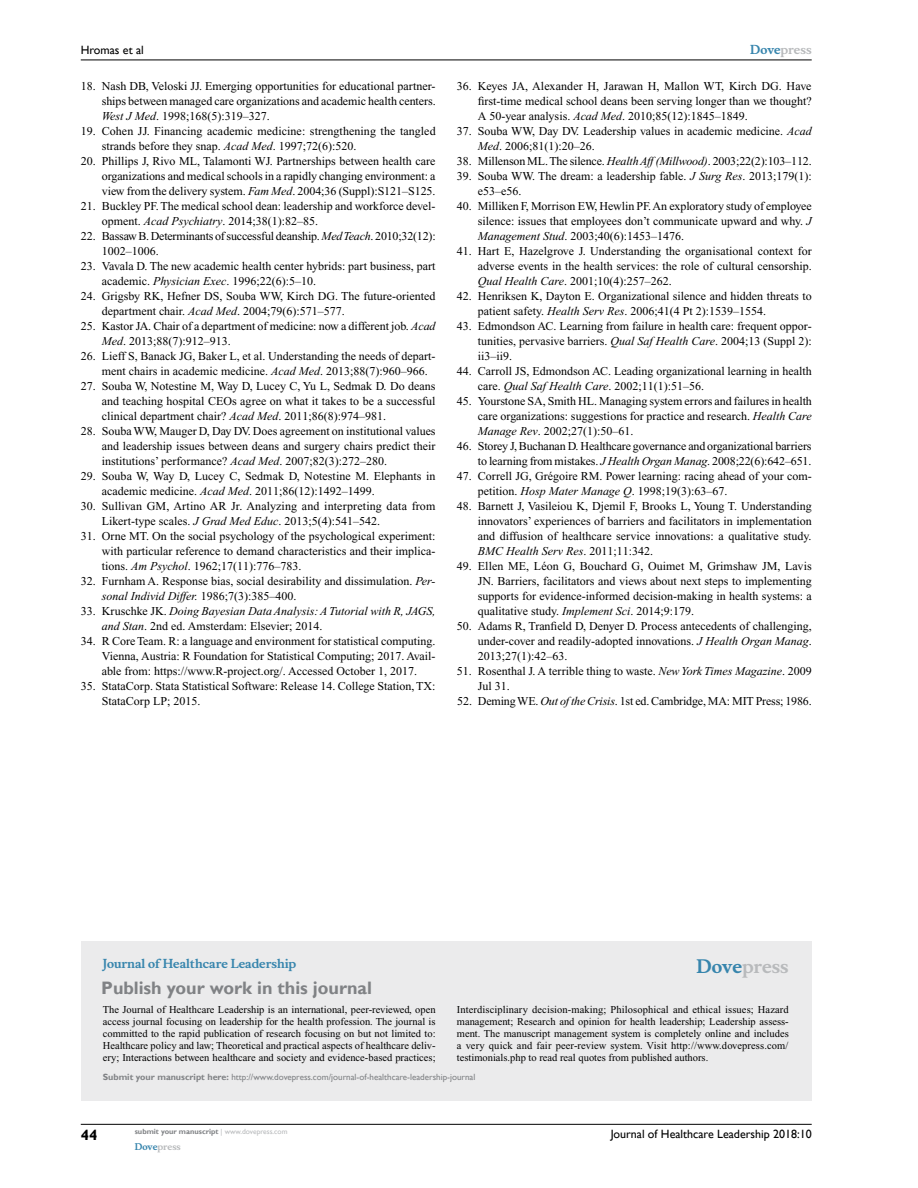
<style>
.page{position:relative;width:918px;height:1188px;background:#fff}
.page>*{position:absolute;margin:0;border:0;box-sizing:border-box;transform-origin:0 0}
.t1{font:700 18px "Gill Sans";color:#808285}
.t2{font:700 18px "Musee";color:#b8babc}
.t3{font:700 15px "Gill Sans";color:#000}
.t4{font:12px/15px "Times New Roman";color:#000}
.t5{font:italic 12px/15px "Times New Roman";color:#000}
.t6{font:12px "Gill Sans";color:#000}
.t7{font:700 12px "Musee";color:#3785ad}
.t8{font:700 12px "Musee";color:#b8babc}
.t9{font:10.5px/12px "Times New Roman";color:#000;text-align:justify}
.t10{font:9px "Gill Sans";color:#808285}
.t11{font:700 9px "Musee";color:#b8babc}
.t12{font:700 7.5px "Gill Sans";color:#808285}
.s1{font-style:italic}
.s2{font-style:normal}
.s3{color:#3785ad}
.s4{font-weight:700}
.s5{font-weight:400;color:#b8babc}
</style>
<div class="page">
<div style="left:81px;top:941px;width:731px;height:160px;background:#ebebec"></div>
<hr style="left:81px;top:1124px;width:731px;height:1px;background:#000">
<hr style="left:81px;top:60px;width:731px;height:1px;background:#000">
<p class="t6" style="left:81px;top:43px;width:64px">Hromas et al</p>
<p class="t4" style="left:102px;top:79px;width:335px;text-align:justify;text-indent:-21px">18. Nash DB, Veloski JJ. Emerging opportunities for educational partner&shy;ships between managed care organizations and academic health centers.<br><span class="s1">West J Med</span>. 1998;168(5):319–327.</p>
<p class="t4" style="left:102px;top:124px;width:335px;text-indent:-21px">19. Cohen JJ. Financing academic medicine: strengthening the tangled strands before they snap. <span class="s1">Acad Med</span>. 1997;72(6):520.</p>
<p class="t4" style="left:102px;top:154px;width:335px;text-align:justify;text-indent:-21px">20. Phillips J, Rivo ML, Talamonti WJ. Partnerships between health care organizations and medical schools in a rapidly changing environment: a view from the delivery system. <span class="s1">Fam Med</span>. 2004;36 (Suppl):S121–S125.</p>
<p class="t4" style="left:102px;top:199px;width:335px;text-indent:-21px">21. Buckley PF. The medical school dean: leadership and workforce devel&shy;opment. <span class="s1">Acad Psychiatry</span>. 2014;38(1):82–85.</p>
<p class="t4" style="left:102px;top:229px;width:335px;text-indent:-21px">22. Bassaw B. Determinants of successful deanship. <span class="s1">Med Teach</span>. 2010;32(12):<br>1002–1006.</p>
<p class="t4" style="left:102px;top:259px;width:335px;text-indent:-21px">23. Vavala D. The new academic health center hybrids: part business, part academic. <span class="s1">Physician Exec</span>. 1996;22(6):5–10.</p>
<p class="t4" style="left:102px;top:289px;width:335px;text-indent:-21px">24. Grigsby RK, Hefner DS, Souba WW, Kirch DG. The future-oriented department chair. <span class="s1">Acad Med</span>. 2004;79(6):571–577.</p>
<p class="t4" style="left:102px;top:319px;width:335px;text-indent:-21px">25. Kastor JA. Chair of a department of medicine: now a different job. <span class="s1">Acad<br>Med</span>. 2013;88(7):912–913.</p>
<p class="t4" style="left:102px;top:349px;width:335px;text-indent:-21px">26. Lieff S, Banack JG, Baker L, et al. Understanding the needs of depart&shy;ment chairs in academic medicine. <span class="s1">Acad Med</span>. 2013;88(7):960–966.</p>
<p class="t4" style="left:102px;top:379px;width:335px;text-align:justify;text-indent:-21px">27. Souba W, Notestine M, Way D, Lucey C, Yu L, Sedmak D. Do deans and teaching hospital CEOs agree on what it takes to be a successful clinical department chair? <span class="s1">Acad Med</span>. 2011;86(8):974–981.</p>
<p class="t4" style="left:102px;top:424px;width:335px;text-align:justify;text-indent:-21px">28. Souba WW, Mauger D, Day DV. Does agreement on institutional values and leadership issues between deans and surgery chairs predict their institutions’ performance? <span class="s1">Acad Med</span>. 2007;82(3):272–280.</p>
<p class="t4" style="left:102px;top:469px;width:335px;text-indent:-21px">29. Souba W, Way D, Lucey C, Sedmak D, Notestine M. Elephants in academic medicine. <span class="s1">Acad Med</span>. 2011;86(12):1492–1499.</p>
<p class="t4" style="left:102px;top:499px;width:335px;text-indent:-21px">30. Sullivan GM, Artino AR Jr. Analyzing and interpreting data from<br>Likert-type scales. <span class="s1">J Grad Med Educ</span>. 2013;5(4):541–542.</p>
<p class="t4" style="left:102px;top:529px;width:335px;text-align:justify;text-indent:-21px">31. Orne MT. On the social psychology of the psychological experiment: with particular reference to demand characteristics and their implica&shy;tions. <span class="s1">Am Psychol</span>. 1962;17(11):776–783.</p>
<p class="t4" style="left:102px;top:574px;width:335px;text-indent:-21px">32. Furnham A. Response bias, social desirability and dissimulation. <span class="s1">Per&shy;sonal Individ Differ.</span> 1986;7(3):385–400.</p>
<p class="t5" style="left:102px;top:604px;width:335px;text-indent:-21px"><span class="s2">33. Kruschke JK.</span> Doing Bayesian Data Analysis: A Tutorial with R, JAGS, and Stan<span class="s2">. 2nd ed. Amsterdam: Elsevier; 2014.</span></p>
<p class="t4" style="left:102px;top:634px;width:335px;text-align:justify;text-indent:-21px">34. R Core Team. R: a language and environment for statistical computing.<br>Vienna, Austria: R Foundation for Statistical Computing; 2017. Avail&shy;able from: https://www.R-project.org/. Accessed October 1, 2017.</p>
<p class="t4" style="left:102px;top:679px;width:335px;text-indent:-21px">35. StataCorp. Stata Statistical Software: Release 14. College Station, TX:<br>StataCorp LP; 2015.</p>
<p class="t8" style="left:750px;top:43px;width:63px"><span class="s3">Dove</span>press</p>
<p class="t4" style="left:478px;top:79px;width:335px;text-align:justify;text-indent:-21px">36. Keyes JA, Alexander H, Jarawan H, Mallon WT, Kirch DG. Have first-time medical school deans been serving longer than we thought?<br>A 50-year analysis. <span class="s1">Acad Med</span>. 2010;85(12):1845–1849.</p>
<p class="t4" style="left:478px;top:124px;width:335px;text-indent:-21px">37. Souba WW, Day DV. Leadership values in academic medicine. <span class="s1">Acad<br>Med</span>. 2006;81(1):20–26.</p>
<p class="t4" style="left:457px;top:154px;width:356px">38. Millenson ML. The silence. <span class="s1">Health Aff (Millwood)</span>. 2003;22(2):103–112.</p>
<p class="t4" style="left:478px;top:169px;width:335px;text-indent:-21px">39. Souba WW. The dream: a leadership fable. <span class="s1">J Surg Res</span>. 2013;179(1): e53–e56.</p>
<p class="t4" style="left:478px;top:199px;width:335px;text-align:justify;text-indent:-21px">40. Milliken F, Morrison EW, Hewlin PF. An exploratory study of employee silence: issues that employees don’t communicate upward and why. <span class="s1">J Management Stud</span>. 2003;40(6):1453–1476.</p>
<p class="t4" style="left:478px;top:244px;width:335px;text-align:justify;text-indent:-21px">41. Hart E, Hazelgrove J. Understanding the organisational context for adverse events in the health services: the role of cultural censorship.<br><span class="s1">Qual Health Care</span>. 2001;10(4):257–262.</p>
<p class="t4" style="left:478px;top:289px;width:335px;text-indent:-21px">42. Henriksen K, Dayton E. Organizational silence and hidden threats to patient safety. <span class="s1">Health Serv Res</span>. 2006;41(4 Pt 2):1539–1554.</p>
<p class="t4" style="left:478px;top:319px;width:335px;text-align:justify;text-indent:-21px">43. Edmondson AC. Learning from failure in health care: frequent oppor&shy;tunities, pervasive barriers. <span class="s1">Qual Saf Health Care</span>. 2004;13 (Suppl 2): ii3–ii9.</p>
<p class="t4" style="left:478px;top:364px;width:335px;text-indent:-21px">44. Carroll JS, Edmondson AC. Leading organizational learning in health care. <span class="s1">Qual Saf Health Care</span>. 2002;11(1):51–56.</p>
<p class="t4" style="left:478px;top:394px;width:336px;text-align:justify;text-indent:-21px">45. Yourstone SA, Smith HL. Managing system errors and failures in health care organizations: suggestions for practice and research. <span class="s1">Health Care Manage Rev</span>. 2002;27(1):50–61.</p>
<p class="t4" style="left:457px;top:439px;width:356px;text-align:right">46. Storey J, Buchanan D. Healthcare governance and organizational barriers to learning from mistakes. <span class="s1">J Health Organ Manag</span>. 2008;22(6):642–651.</p>
<p class="t4" style="left:478px;top:469px;width:335px;text-indent:-21px">47. Correll JG, Grégoire RM. Power learning: racing ahead of your com&shy;petition. <span class="s1">Hosp Mater Manage Q</span>. 1998;19(3):63–67.</p>
<p class="t4" style="left:478px;top:499px;width:335px;text-align:justify;text-indent:-21px">48. Barnett J, Vasileiou K, Djemil F, Brooks L, Young T. Understanding innovators’ experiences of barriers and facilitators in implementation and diffusion of healthcare service innovations: a qualitative study.<br><span class="s1">BMC Health Serv Res</span>. 2011;11:342.</p>
<p class="t4" style="left:478px;top:559px;width:335px;text-align:justify;text-indent:-21px">49. Ellen ME, Léon G, Bouchard G, Ouimet M, Grimshaw JM, Lavis JN. Barriers, facilitators and views about next steps to implementing supports for evidence-informed decision-making in health systems: a qualitative study. <span class="s1">Implement Sci</span>. 2014;9:179.</p>
<p class="t4" style="left:478px;top:619px;width:335px;text-align:justify;text-indent:-21px">50. Adams R, Tranfield D, Denyer D. Process antecedents of challenging, under-cover and readily-adopted innovations. <span class="s1">J Health Organ Manag</span>.<br>2013;27(1):42–63.</p>
<p class="t4" style="left:478px;top:664px;width:335px;text-indent:-21px">51. Rosenthal J. A terrible thing to waste. <span class="s1">New York Times Magazine</span>. 2009<br>Jul 31.</p>
<p class="t4" style="left:457px;top:694px;width:356px">52. Deming WE. <span class="s1">Out of the Crisis</span>. 1st ed. Cambridge, MA: MIT Press; 1986.</p>
<p class="t7" style="left:103px;top:956px;width:195px">Journal of Healthcare Leadership</p>
<h1 class="t1" style="left:101px;top:977px;width:272px">Publish your work in this journal</h1>
<h1 class="t2" style="left:697px;top:955px;width:94px"><span class="s3">Dove</span>press</h1>
<p class="t9" style="left:103px;top:1004px;width:334px">The Journal of Healthcare Leadership is an international, peer-reviewed, open access journal focusing on leadership for the health profession. The journal is committed to the rapid publication of research focusing on but not limited to:<br>Healthcare policy and law; Theoretical and practical aspects of healthcare deliv&shy;ery; Interactions between healthcare and society and evidence-based practices;</p>
<p class="t9" style="left:457px;top:1004px;width:333px">Interdisciplinary decision-making; Philosophical and ethical issues; Hazard management; Research and opinion for health leadership; Leadership assess&shy;ment. The manuscript management system is completely online and includes a very quick and fair peer-review system. Visit http://www.dovepress.com/ testimonials.php to read real quotes from published authors.</p>
<p class="t10" style="left:103px;top:1072px;width:374px"><span class="s4">Submit your manuscript here:</span> http://www.dovepress.com/journal-of-healthcare-leadership-journal</p>
<p class="t3" style="left:81px;top:1126px;width:18px">44</p>
<p class="t12" style="left:135px;top:1127px;width:154px">submit your manuscript <span class="s5">| www.dovepress.com</span></p>
<p class="t11" style="left:135px;top:1141px;width:48px"><span class="s3">Dove</span>press</p>
<p class="t6" style="left:611px;top:1127px;width:202px">Journal of Healthcare Leadership 2018:10</p>
</div>
